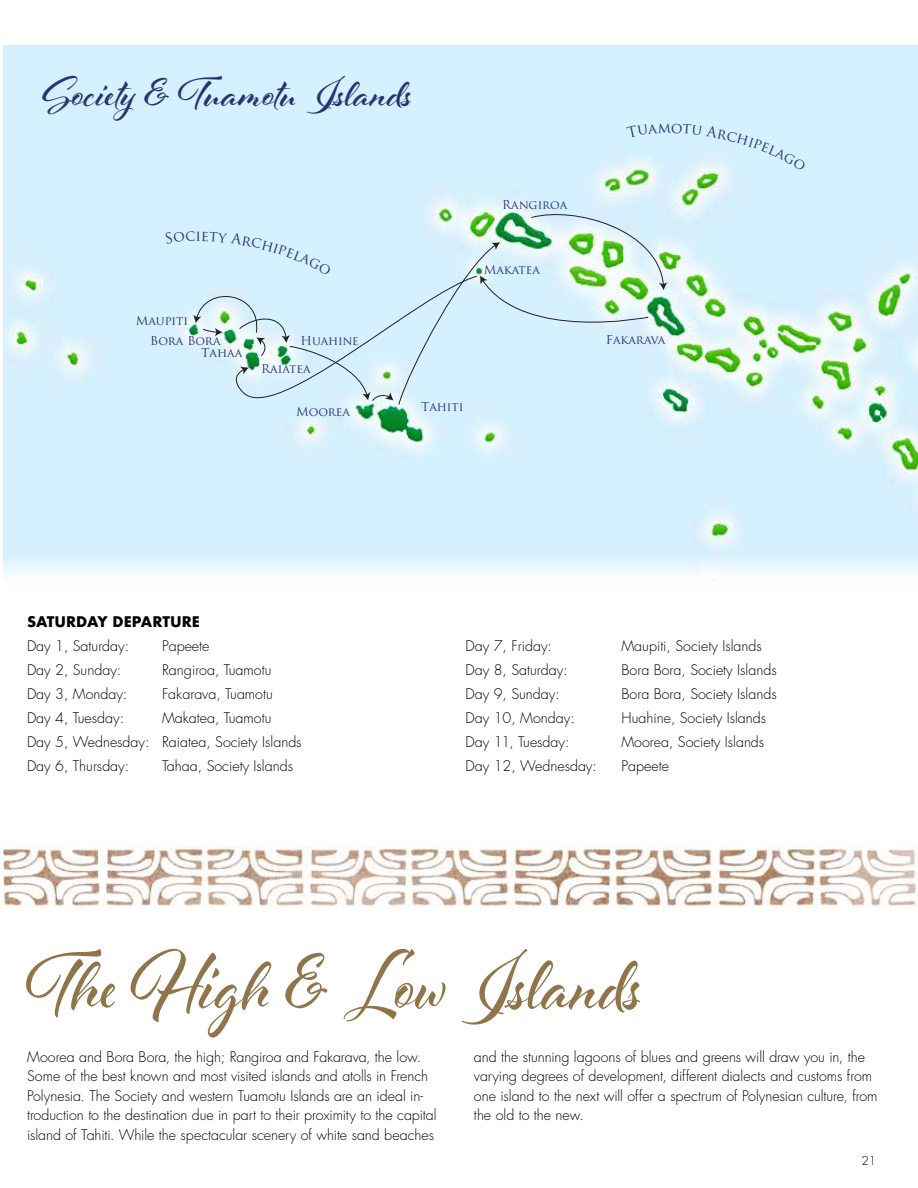
<style>
.page{position:relative;width:918px;height:1188px;background:#fff}
.page>*{position:absolute;margin:0;border:0;box-sizing:border-box;transform-origin:0 0}
.t1{font:700 90px "Al Fresco";color:#90754a;scale:.86 1}
.t2{font:700 45px "Al Fresco";color:#273471}
.t3{font:14.4px "Trajan Pro";color:#273471}
.t4{font:300 14.25px/19.5px "Futura";color:#000}
.t5{font:700 14.25px "Futura";color:#000}
.t6{font:12px "Trajan Pro";color:#273471}
.t7{font:12px "Trajan Pro";letter-spacing:-.02em;color:#273471}
.t8{font:300 12px "Futura";color:#000}
</style>
<div class="page">
<img style="left:3px;top:46px;width:915px;height:535px">
<img style="left:3px;top:847px;width:915px;height:60px">
<svg style="left:165px;top:206px;width:503px;height:220px;background:#cfebf1"></svg>
<svg style="left:626px;top:123px;width:180px;height:48px;background:#d6f0fe"></svg>
<h2 class="t2" style="left:43px;top:63px;width:372px">Society &amp; Tuamotu Islands</h2>
<p class="t3" style="left:196px;top:226px;width:7px">i</p>
<p class="t6" style="left:136px;top:313px;width:54px">Maupiti</p>
<p class="t6" style="left:150px;top:333px;width:72px">Bora Bora</p>
<p class="t6" style="left:201px;top:345px;width:42px">Tahaa</p>
<p class="t7" style="left:301px;top:333px;width:60px">Huahine</p>
<p class="t6" style="left:261px;top:361px;width:51px">Raiatea</p>
<p class="t6" style="left:296px;top:404px;width:55px">Moorea</p>
<p class="t6" style="left:421px;top:399px;width:44px">Tahiti</p>
<p class="t6" style="left:502px;top:197px;width:67px">Rangiroa</p>
<p class="t6" style="left:484px;top:262px;width:58px">Makatea</p>
<p class="t6" style="left:606px;top:332px;width:61px">Fakarava</p>
<p class="t5" style="left:27px;top:612px;width:174px">SATURDAY DEPARTURE</p>
<p class="t4" style="left:27px;top:637px;width:104px">Day 1, Saturday:</p>
<p class="t4" style="left:162px;top:637px;width:49px">Papeete</p>
<p class="t4" style="left:27px;top:661px;width:96px">Day 2, Sunday:</p>
<p class="t4" style="left:162px;top:661px;width:111px">Rangiroa, Tuamotu</p>
<p class="t4" style="left:27px;top:685px;width:102px">Day 3, Monday:</p>
<p class="t4" style="left:162px;top:685px;width:112px">Fakarava, Tuamotu</p>
<p class="t4" style="left:27px;top:709px;width:99px">Day 4, Tuesday:</p>
<p class="t4" style="left:27px;top:707px;width:276px;line-height:24px;text-indent:135px">Makatea, Tuamotu<br>Day 5, Wednesday: Raiatea, Society Islands<br>Day 6, Thursday:</p>
<p class="t4" style="left:162px;top:757px;width:133px">Tahaa, Society Islands</p>
<p class="t4" style="left:466px;top:637px;width:88px">Day 7, Friday:</p>
<p class="t4" style="left:622px;top:637px;width:142px">Maupiti, Society Islands</p>
<p class="t4" style="left:466px;top:661px;width:104px">Day 8, Saturday:</p>
<p class="t4" style="left:622px;top:661px;width:157px">Bora Bora, Society Islands</p>
<p class="t4" style="left:466px;top:685px;width:96px">Day 9, Sunday:</p>
<p class="t4" style="left:622px;top:685px;width:157px">Bora Bora, Society Islands</p>
<p class="t4" style="left:466px;top:709px;width:111px">Day 10, Monday:</p>
<p class="t4" style="left:622px;top:709px;width:146px">Huahine, Society Islands</p>
<p class="t4" style="left:466px;top:733px;width:106px">Day 11, Tuesday:</p>
<p class="t4" style="left:622px;top:733px;width:144px">Moorea, Society Islands</p>
<p class="t4" style="left:466px;top:757px;width:133px">Day 12, Wednesday:</p>
<p class="t4" style="left:622px;top:757px;width:49px">Papeete</p>
<h1 class="t1" style="left:27px;top:924px;width:720px">The High &amp; Low Islands</h1>
<p class="t4" style="left:27px;top:1047px;width:411px">Moorea and Bora Bora, the high; Rangiroa and Fakarava, the low.<br>Some of the best known and most visited islands and atolls in French Polynesia. The Society and western Tuamotu Islands are an ideal in&shy;troduction to the destination due in part to their proximity to the capital island of Tahiti. While the spectacular scenery of white sand beaches</p>
<p class="t4" style="left:474px;top:1047px;width:405px">and the stunning lagoons of blues and greens will draw you in, the varying degrees of development, different dialects and customs from one island to the next will offer a spectrum of Polynesian culture, from the old to the new.</p>
<p class="t8" style="left:861px;top:1153px;width:16px">21</p>
</div>
